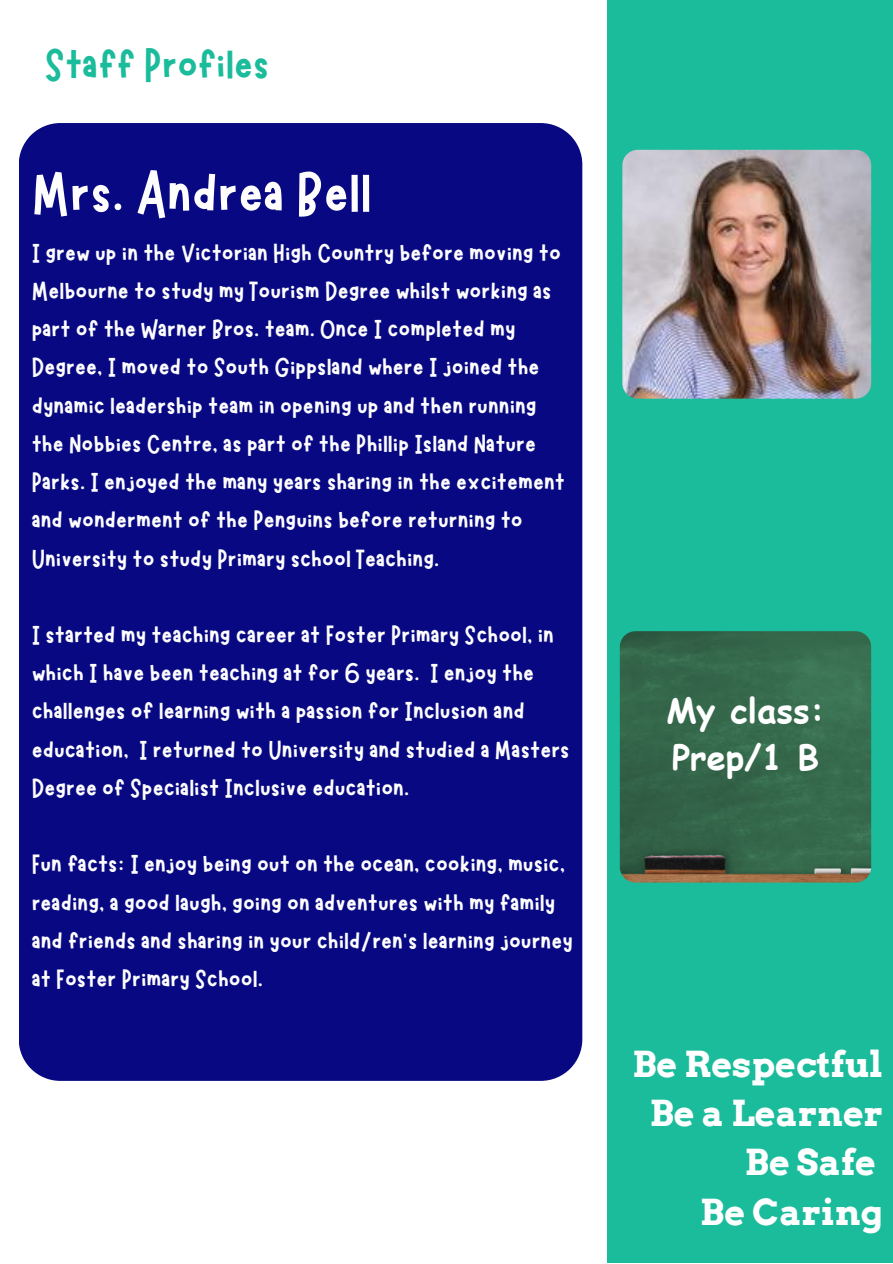
<style>
.page{position:relative;width:893px;height:1264px;background:#fff}
.page>*{position:absolute;margin:0;border:0;box-sizing:border-box;transform-origin:0 0}
.t1{font:63.75px "Marykate";color:#fdfdfd}
.t2{font:48px "Marykate";color:#1bbc9b}
.t3{font:700 35.85px/49.2px "Arvo";color:#fff;text-align:right}
.t4{font:700 34.2px/47.2px "Comic Sans MS";color:#fff}
.t5{font:27.75px/38.2px "Marykate";color:#fdfdfd}
</style>
<div class="page">
<div style="left:607px;top:0;width:285px;height:1262px;background:#1bbc9b"></div>
<div style="left:19px;top:123px;width:563px;height:957px;background:#080982"></div>
<img style="left:622px;top:150px;width:249px;height:248px;border-radius:15px">
<img style="left:619px;top:631px;width:252px;height:251px;border-radius:16px">
<h2 class="t2" style="left:45px;top:34px;width:226px">Staff Profiles</h2>
<h1 class="t1" style="left:32px;top:153px;width:341px">Mrs. Andrea Bell</h1>
<p class="t5" style="left:32px;top:231px;width:535px">I grew up in the Victorian High Country before moving to Melbourne to study my Tourism Degree whilst working as part of the Warner Bros. team. Once I completed my Degree, I moved to South Gippsland where I joined the dynamic leadership team in opening up and then running the Nobbies Centre, as part of the Phillip Island Nature Parks. I enjoyed the many years sharing in the excitement and wonderment of the Penguins before returning to University to study Primary school Teaching.</p>
<p class="t5" style="left:32px;top:613px;width:539px">I started my teaching career at Foster Primary School, in which I have been teaching at for 6 years. I enjoy the challenges of learning with a passion for Inclusion and education, I returned to University and studied a Masters Degree of Specialist Inclusive education.</p>
<p class="t5" style="left:32px;top:842px;width:542px">Fun facts: I enjoy being out on the ocean, cooking, music, reading, a good laugh, going on adventures with my family and friends and sharing in your child/ren's learning journey at Foster Primary School.</p>
<p class="t4" style="left:666px;top:685px;width:160px">My class:<br>Prep/1 B</p>
<p class="t3" style="left:632px;top:1039px;width:252px">Be Respectful<br>Be a Learner<br>Be Safe<br>Be Caring</p>
</div>
